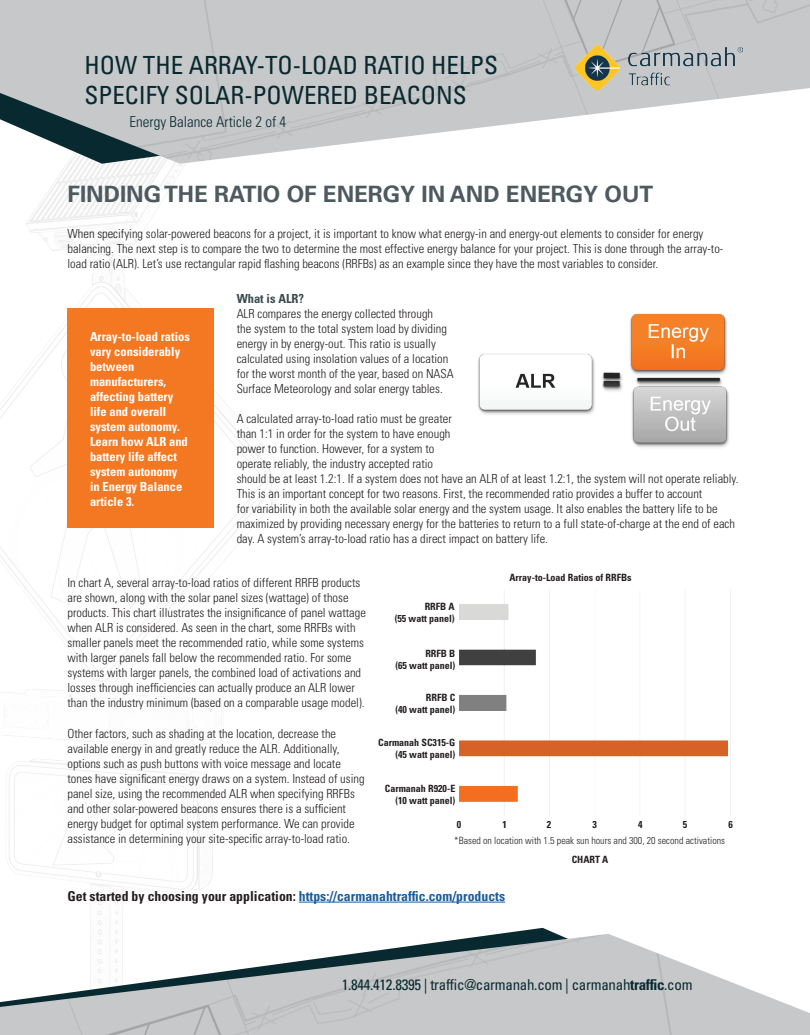
<style>
.page{position:relative;width:810px;height:1035px;background:#fff}
.page>*{position:absolute;margin:0;border:0;box-sizing:border-box;transform-origin:0 0}
.t1{font:condensed 25px/30px "Univers LT Std";color:#08292f}
.t2{font:700 22.5px "Univers LT Std";color:#4d5a5f}
.t3{font:condensed 15px "Univers LT Std";letter-spacing:-.02em;color:#08292f}
.t4{font:300 condensed 15px "Univers LT Std";color:#08292f}
.t5{font:700 condensed 13.75px "Univers LT Std";color:#231f20}
.t6{font:300 condensed 12.5px/15px "Univers LT Std";color:#231f20}
.t7{font:700 condensed 12.5px/15px "Univers LT Std";color:#fff}
.t8{font:700 condensed 12.5px "Univers LT Std";color:#3a4a50}
.t9{font:700 condensed 10px/12px "Univers LT Std";color:#231f20;text-align:right}
.t10{font:300 condensed 10px "Univers LT Std";color:#231f20}
.s1{color:#175d9e}
.s2{font-weight:700}
</style>
<div class="page">
<img style="left:0;top:164px;width:342px;height:764px">
<svg style="left:0;top:0;width:94px;height:147px;background:#adb3b5"></svg>
<svg style="left:63px;top:54px;width:31px;height:110px;background:#98a1a4"></svg>
<svg style="left:94px;top:0;width:716px;height:164px"></svg>
<div style="left:597px;top:1024px;width:213px;height:11px;background:#c7c8ca"></div>
<svg style="left:597px;top:934px;width:213px;height:90px"></svg>
<svg style="left:0;top:934px;width:597px;height:101px"></svg>
<img style="left:575px;top:46px;width:167px;height:44px">
<img style="left:478px;top:313px;width:251px;height:135px">
<img style="left:459px;top:590px;width:272px;height:226px">
<div style="left:68px;top:309px;width:146px;height:219px;background:#f47821"></div>
<hr style="left:299px;top:902px;width:206px;height:1px;background:#175d9e">
<h1 class="t1" style="left:85px;top:50px;width:415px">HOW THE ARRAY-TO-LOAD RATIO HELPS<br>SPECIFY SOLAR-POWERED BEACONS</h1>
<p class="t4" style="left:130px;top:113px;width:158px">Energy Balance Article 2 of 4</p>
<h2 class="t2" style="left:68px;top:181px;width:587px">FINDING THE RATIO OF ENERGY IN AND ENERGY OUT</h2>
<p class="t6" style="left:68px;top:227px;width:657px">When specifying solar-powered beacons for a project, it is important to know what energy-in and energy-out elements to consider for energy balancing. The next step is to compare the two to determine the most effective energy balance for your project. This is done through the array-to&shy;load ratio (ALR). Let’s use rectangular rapid flashing beacons (RRFBs) as an example since they have the most variables to consider.</p>
<p class="t7" style="left:90px;top:329px;width:101px">Array-to-load ratios vary considerably between manufacturers, affecting battery life and overall system autonomy.<br>Learn how ALR and battery life affect system autonomy in Energy Balance article 3.</p>
<p class="t8" style="left:237px;top:290px;width:69px">What is ALR?</p>
<p class="t6" style="left:237px;top:306px;width:219px">ALR compares the energy collected through<br>the system to the total system load by dividing energy in by energy-out. This ratio is usually calculated using insolation values of a location for the worst month of the year, based on NASA Surface Meteorology and solar energy tables.</p>
<p class="t6" style="left:237px;top:411px;width:503px">A calculated array-to-load ratio must be greater<br>than 1:1 in order for the system to have enough<br>power to function. However, for a system to<br>operate reliably, the industry accepted ratio<br>should be at least 1.2:1. If a system does not have an ALR of at least 1.2:1, the system will not operate reliably.<br>This is an important concept for two reasons. First, the recommended ratio provides a buffer to account<br>for variability in both the available solar energy and the system usage. It also enables the battery life to be maximized by providing necessary energy for the batteries to return to a full state-of-charge at the end of each day. A system’s array-to-load ratio has a direct impact on battery life.</p>
<p class="t6" style="left:68px;top:575px;width:300px">In chart A, several array-to-load ratios of different RRFB products are shown, along with the solar panel sizes (wattage) of those products. This chart illustrates the insignificance of panel wattage when ALR is considered. As seen in the chart, some RRFBs with smaller panels meet the recommended ratio, while some systems with larger panels fall below the recommended ratio. For some systems with larger panels, the combined load of activations and losses through inefficiencies can actually produce an ALR lower than the industry minimum (based on a comparable usage model).</p>
<p class="t6" style="left:68px;top:726px;width:299px">Other factors, such as shading at the location, decrease the available energy in and greatly reduce the ALR. Additionally, options such as push buttons with voice message and locate tones have significant energy draws on a system. Instead of using panel size, using the recommended ALR when specifying RRFBs and other solar-powered beacons ensures there is a sufficient energy budget for optimal system performance. We can provide assistance in determining your site-specific array-to-load ratio.</p>
<p class="t9" style="left:395px;top:600px;width:61px">RRFB A<br>(55 watt panel)</p>
<p class="t9" style="left:395px;top:647px;width:61px">RRFB B<br>(65 watt panel)</p>
<p class="t9" style="left:395px;top:692px;width:61px">RRFB C<br>(40 watt panel)</p>
<p class="t9" style="left:378px;top:737px;width:79px">Carmanah SC315-G (45 watt panel)</p>
<p class="t9" style="left:385px;top:783px;width:72px">Carmanah R920-E (10 watt panel)</p>
<p class="t9" style="left:509px;top:571px;width:124px">Array-to-Load Ratios of RRFBs</p>
<p class="t9" style="left:457px;top:818px;width:6px">0</p>
<p class="t9" style="left:502px;top:818px;width:6px">1</p>
<p class="t9" style="left:547px;top:818px;width:6px">2</p>
<p class="t9" style="left:593px;top:818px;width:6px">3</p>
<p class="t9" style="left:638px;top:818px;width:6px">4</p>
<p class="t9" style="left:683px;top:818px;width:6px">5</p>
<p class="t9" style="left:728px;top:818px;width:6px">6</p>
<p class="t10" style="left:454px;top:835px;width:272px">*Based on location with 1.5 peak sun hours and 300, 20 second activations</p>
<p class="t9" style="left:572px;top:854px;width:38px">CHART A</p>
<p class="t5" style="left:68px;top:887px;width:439px">Get started by choosing your application: <span class="s1">https://carmanahtraffic.com/products</span></p>
<p class="t3" style="left:342px;top:975px;width:352px">1.844.412.8395 | traffic@carmanah.com | carmanah<span class="s2">traffic</span>.com</p>
</div>
